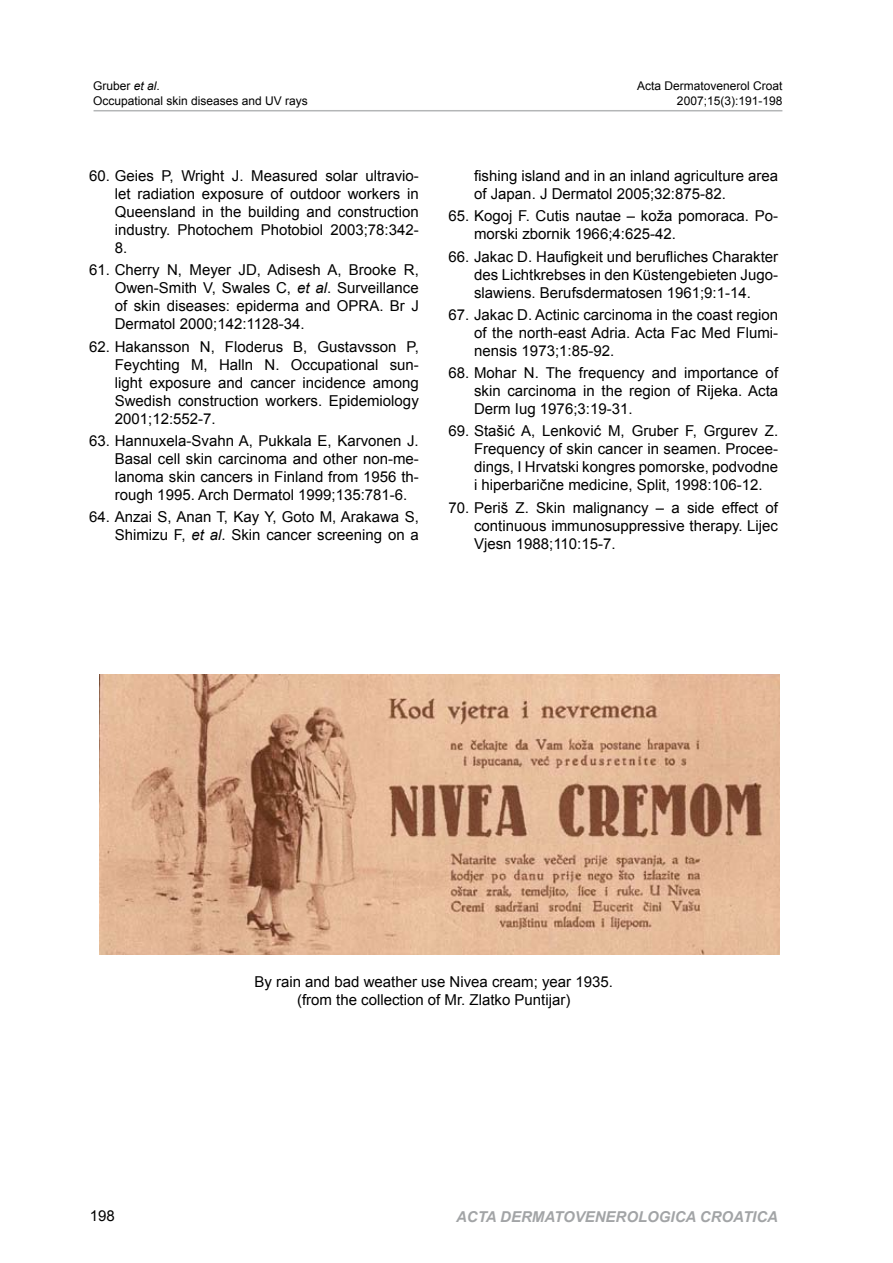
<style>
.page{position:relative;width:893px;height:1263px;background:#fff}
.page>*{position:absolute;margin:0;border:0;box-sizing:border-box;transform-origin:0 0}
.t1{font:15px/18px "Arial";color:#000;text-align:justify}
.t2{font:italic 700 15px "Arial";color:#a2a4a6}
.t3{font:12px "Arial";color:#000}
.s1{font-style:italic}
</style>
<div class="page">
<hr style="left:94px;top:110px;width:688px;height:1px;background:#b4b6b7">
<img style="left:100px;top:674px;width:679px;height:281px">
<p class="t3" style="left:93px;top:78px;width:68px">Gruber <span class="s1">et al</span>.</p>
<p class="t3" style="left:637px;top:78px;width:147px">Acta Dermatovenerol Croat</p>
<p class="t3" style="left:93px;top:93px;width:216px">Occupational skin diseases and UV rays</p>
<p class="t3" style="left:677px;top:93px;width:107px">2007;15(3):191-198</p>
<p class="t1" style="left:115px;top:167px;width:306px;text-indent:-25px">60. Geies P, Wright J. Measured solar ultravio&shy;let radiation exposure of outdoor workers in Queensland in the building and construction industry. Photochem Photobiol 2003;78:342- 8.</p>
<p class="t1" style="left:115px;top:261px;width:306px;text-indent:-26px">61. Cherry N, Meyer JD, Adisesh A, Brooke R, Owen-Smith V, Swales C, <span class="s1">et al</span>. Surveillance of skin diseases: epiderma and OPRA. Br J Dermatol 2000;142:1128-34.</p>
<p class="t1" style="left:115px;top:337px;width:306px;text-indent:-26px">62. Hakansson N, Floderus B, Gustavsson P, Feychting M, Halln N. Occupational sun&shy;light exposure and cancer incidence among Swedish construction workers. Epidemiology 2001;12:552-7.</p>
<p class="t1" style="left:115px;top:432px;width:306px;text-indent:-26px">63. Hannuxela-Svahn A, Pukkala E, Karvonen J.<br>Basal cell skin carcinoma and other non-me&shy;lanoma skin cancers in Finland from 1956 th&shy;rough 1995. Arch Dermatol 1999;135:781-6.</p>
<p class="t1" style="left:89px;top:508px;width:331px;text-align:right">64. Anzai S, Anan T, Kay Y, Goto M, Arakawa S,<br>Shimizu F, <span class="s1">et al</span>. Skin cancer screening on a</p>
<p class="t1" style="left:474px;top:167px;width:306px">fishing island and in an inland agriculture area of Japan. J Dermatol 2005;32:875-82.</p>
<p class="t1" style="left:474px;top:207px;width:306px;text-indent:-26px">65. Kogoj F. Cutis nautae – koža pomoraca. Po&shy;morski zbornik 1966;4:625-42.</p>
<p class="t1" style="left:474px;top:247px;width:306px;text-indent:-26px">66. Jakac D. Haufigkeit und berufliches Charakter des Lichtkrebses in den Küstengebieten Jugo&shy;slawiens. Berufsdermatosen 1961;9:1-14.</p>
<p class="t1" style="left:474px;top:306px;width:306px;text-indent:-26px">67. Jakac D. Actinic carcinoma in the coast region of the north-east Adria. Acta Fac Med Flumi&shy;nensis 1973;1:85-92.</p>
<p class="t1" style="left:474px;top:364px;width:306px;text-indent:-26px">68. Mohar N. The frequency and importance of skin carcinoma in the region of Rijeka. Acta Derm Iug 1976;3:19-31.</p>
<p class="t1" style="left:474px;top:422px;width:306px;text-indent:-26px">69. Stašić A, Lenković M, Gruber F, Grgurev Z.<br>Frequency of skin cancer in seamen. Procee&shy;dings, I Hrvatski kongres pomorske, podvodne i hiperbarične medicine, Split, 1998:106-12.</p>
<p class="t1" style="left:474px;top:498px;width:306px;text-indent:-26px">70. Periš Z. Skin malignancy – a side effect of continuous immunosuppressive therapy. Lijec Vjesn 1988;110:15-7.</p>
<p class="t1" style="left:90px;top:1207px;width:27px">198</p>
<p class="t1" style="left:254px;top:973px;width:360px;text-align:center">By rain and bad weather use Nivea cream; year 1935. (from the collection of Mr. Zlatko Puntijar)</p>
<p class="t2" style="left:456px;top:1207px;width:323px">ACTA DERMATOVENEROLOGICA CROATICA</p>
</div>
